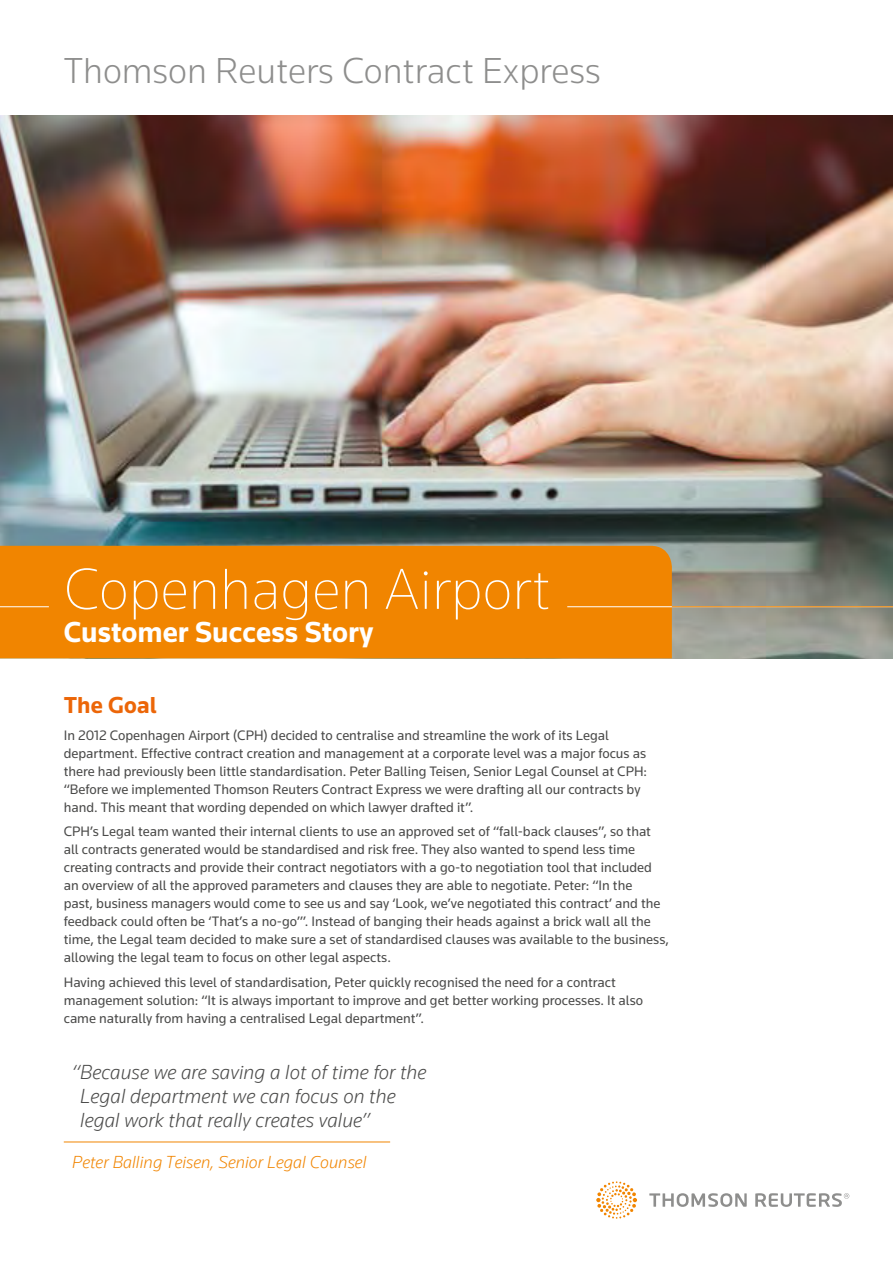
<style>
.page{position:relative;width:893px;height:1263px;background:#fff}
.page>*{position:absolute;margin:0;border:0;box-sizing:border-box;transform-origin:0 0}
.t1{font:200 60px "Knowledge";color:#fff}
.t2{font:300 37.5px "Knowledge";color:#8e8e8d}
.t3{font:700 30px "Knowledge";color:#fff}
.t4{font:700 24px "Knowledge";color:#ec6608}
.t5{font:italic 300 21px/24px "Knowledge";color:#4a4a49}
.t6{font:italic 300 18px "Knowledge";color:#f18500}
.t7{font:14.25px/18px "Knowledge";color:#4a4a49}
</style>
<div class="page">
<img style="left:0;top:116px;width:893px;height:542px">
<div style="left:0;top:546px;width:672px;height:112px;background:#f18500"></div>
<svg style="left:596px;top:1181px;width:41px;height:38px"></svg>
<svg style="left:649px;top:1193px;width:200px;height:14px"></svg>
<hr style="left:0;top:606px;width:49px;height:1px;background:#fff">
<hr style="left:567px;top:606px;width:326px;height:1px;background:#fff">
<hr style="left:672px;top:606px;width:221px;height:1px;background:#f18500">
<hr style="left:64px;top:1142px;width:326px;height:1px;background:#f18500">
<h2 class="t2" style="left:64px;top:47px;width:538px">Thomson Reuters Contract Express</h2>
<h1 class="t1" style="left:64px;top:552px;width:488px">Copenhagen Airport</h1>
<h3 class="t3" style="left:64px;top:613px;width:311px">Customer Success Story</h3>
<h3 class="t4" style="left:64px;top:690px;width:94px">The Goal</h3>
<p class="t7" style="left:64px;top:726px;width:585px">In 2012 Copenhagen Airport (CPH) decided to centralise and streamline the work of its Legal department. Effective contract creation and management at a corporate level was a major focus as there had previously been little standardisation. Peter Balling Teisen, Senior Legal Counsel at CPH: “Before we implemented Thomson Reuters Contract Express we were drafting all our contracts by hand. This meant that wording depended on which lawyer drafted it”.</p>
<p class="t7" style="left:64px;top:822px;width:607px">CPH’s Legal team wanted their internal clients to use an approved set of “fall-back clauses”, so that all contracts generated would be standardised and risk free. They also wanted to spend less time creating contracts and provide their contract negotiators with a go-to negotiation tool that included an overview of all the approved parameters and clauses they are able to negotiate. Peter: “In the<br>past, business managers would come to see us and say ‘Look, we’ve negotiated this contract’ and the feedback could often be ‘That’s a no-go’”. Instead of banging their heads against a brick wall all the time, the Legal team decided to make sure a set of standardised clauses was available to the business, allowing the legal team to focus on other legal aspects.</p>
<p class="t7" style="left:64px;top:972px;width:581px">Having achieved this level of standardisation, Peter quickly recognised the need for a contract management solution: “It is always important to improve and get better working processes. It also came naturally from having a centralised Legal department”.</p>
<h3 class="t5" style="left:80px;top:1060px;width:348px;text-indent:-8px">“Because we are saving a lot of time for the<br>Legal department we can focus on the legal work that really creates value”</h3>
<p class="t6" style="left:72px;top:1151px;width:296px">Peter Balling Teisen, Senior Legal Counsel</p>
</div>
